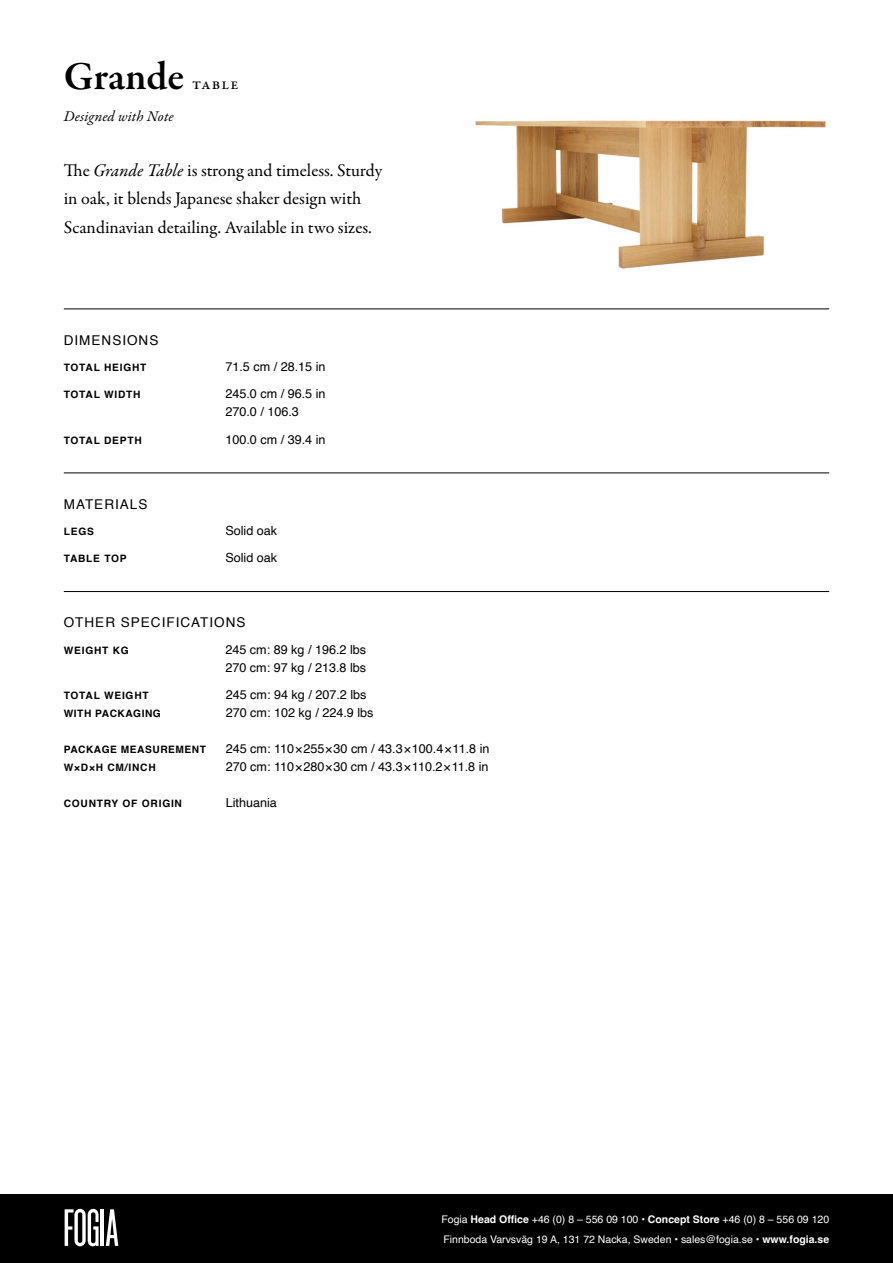
<style>
.page{position:relative;width:893px;height:1263px;background:#fff}
.page>*{position:absolute;margin:0;border:0;box-sizing:border-box;transform-origin:0 0}
.t1{font:600 40.5px "Garamond Premr Pro";color:#000}
.t2{font:18px/28.5px "Garamond Premr Pro";letter-spacing:-.005em;color:#000}
.t3{font:500 16.5px "Garamond Premr Pro";letter-spacing:.07em;color:#000}
.t4{font:italic 15px "Garamond Premr Pro";letter-spacing:.005em;color:#000}
.t5{font:13.5px "Helvetica";letter-spacing:.075em;color:#000}
.t6{font:12.6px/18px "Helvetica";color:#000}
.t7{font:10.5px/19.5px "Helvetica";color:#fff}
.t8{font:700 10.2px "Helvetica";letter-spacing:.075em;color:#000}
.t9{font:700 10.2px/18px "Helvetica";letter-spacing:.05em;color:#000}
.s1{font-style:italic}
.s2{font-weight:700}
</style>
<div class="page">
<div style="left:0;top:1194px;width:893px;height:69px;background:#000"></div>
<hr style="left:101px;top:1209px;width:3px;height:37px;background:#fff">
<svg style="left:65px;top:1209px;width:34px;height:37px"></svg>
<svg style="left:106px;top:1209px;width:12px;height:37px"></svg>
<img style="left:474px;top:120px;width:352px;height:149px">
<hr style="left:64px;top:308px;width:765px;height:1px;background:#000">
<hr style="left:64px;top:472px;width:765px;height:1px;background:#000">
<hr style="left:64px;top:591px;width:765px;height:1px;background:#000">
<h1 class="t1" style="left:64px;top:52px;width:122px">Grande</h1>
<h3 class="t3" style="left:192px;top:74px;width:48px">table</h3>
<p class="t4" style="left:64px;top:106px;width:111px">Designed with Note</p>
<h2 class="t2" style="left:64px;top:156px;width:320px">The <span class="s1">Grande Table</span> is strong and timeless. Sturdy in oak, it blends Japanese shaker design with<br>Scandinavian detailing. Available in two sizes.</h2>
<p class="t5" style="left:64px;top:329px;width:96px">DIMENSIONS</p>
<p class="t8" style="left:64px;top:361px;width:84px">TOTAL HEIGHT</p>
<p class="t6" style="left:225px;top:358px;width:102px">71.5 cm / 28.15 in</p>
<p class="t8" style="left:64px;top:389px;width:78px">TOTAL WIDTH</p>
<p class="t6" style="left:225px;top:385px;width:102px">245.0 cm / 96.5 in<br>270.0 / 106.3</p>
<p class="t8" style="left:64px;top:434px;width:79px">TOTAL DEPTH</p>
<p class="t6" style="left:225px;top:431px;width:102px">100.0 cm / 39.4 in</p>
<p class="t5" style="left:64px;top:493px;width:85px">MATERIALS</p>
<p class="t8" style="left:64px;top:525px;width:32px">LEGS</p>
<p class="t6" style="left:225px;top:522px;width:53px">Solid oak</p>
<p class="t8" style="left:64px;top:553px;width:64px">TABLE TOP</p>
<p class="t6" style="left:225px;top:549px;width:53px">Solid oak</p>
<p class="t5" style="left:64px;top:612px;width:183px">OTHER SPECIFICATIONS</p>
<p class="t8" style="left:64px;top:644px;width:67px">WEIGHT KG</p>
<p class="t6" style="left:225px;top:641px;width:142px">245 cm: 89 kg / 196.2 lbs<br>270 cm: 97 kg / 213.8 lbs</p>
<p class="t9" style="left:64px;top:688px;width:99px">TOTAL WEIGHT<br>WITH PACKAGING</p>
<p class="t6" style="left:226px;top:686px;width:149px">245 cm: 94 kg / 207.2 lbs<br>270 cm: 102 kg / 224.9 lbs</p>
<p class="t9" style="left:64px;top:742px;width:144px">PACKAGE MEASUREMENT<br>W×D×H CM/INCH</p>
<p class="t6" style="left:226px;top:740px;width:265px">245 cm: 110 × 255 × 30 cm / 43.3 × 100.4 × 11.8 in<br>270 cm: 110 × 280 × 30 cm / 43.3 × 110.2 × 11.8 in</p>
<p class="t8" style="left:64px;top:797px;width:120px">COUNTRY OF ORIGIN</p>
<p class="t6" style="left:226px;top:794px;width:53px">Lithuania</p>
<p class="t7" style="left:441px;top:1210px;width:389px">Fogia <span class="s2">Head Office</span> +46 (0) 8 – 556 09 100 • <span class="s2">Concept Store</span> +46 (0) 8 – 556 09 120<br>Finnboda Varvsväg 19 A, 131 72 Nacka, Sweden • sales@fogia.se • <span class="s2">www.fogia.se</span></p>
</div>
